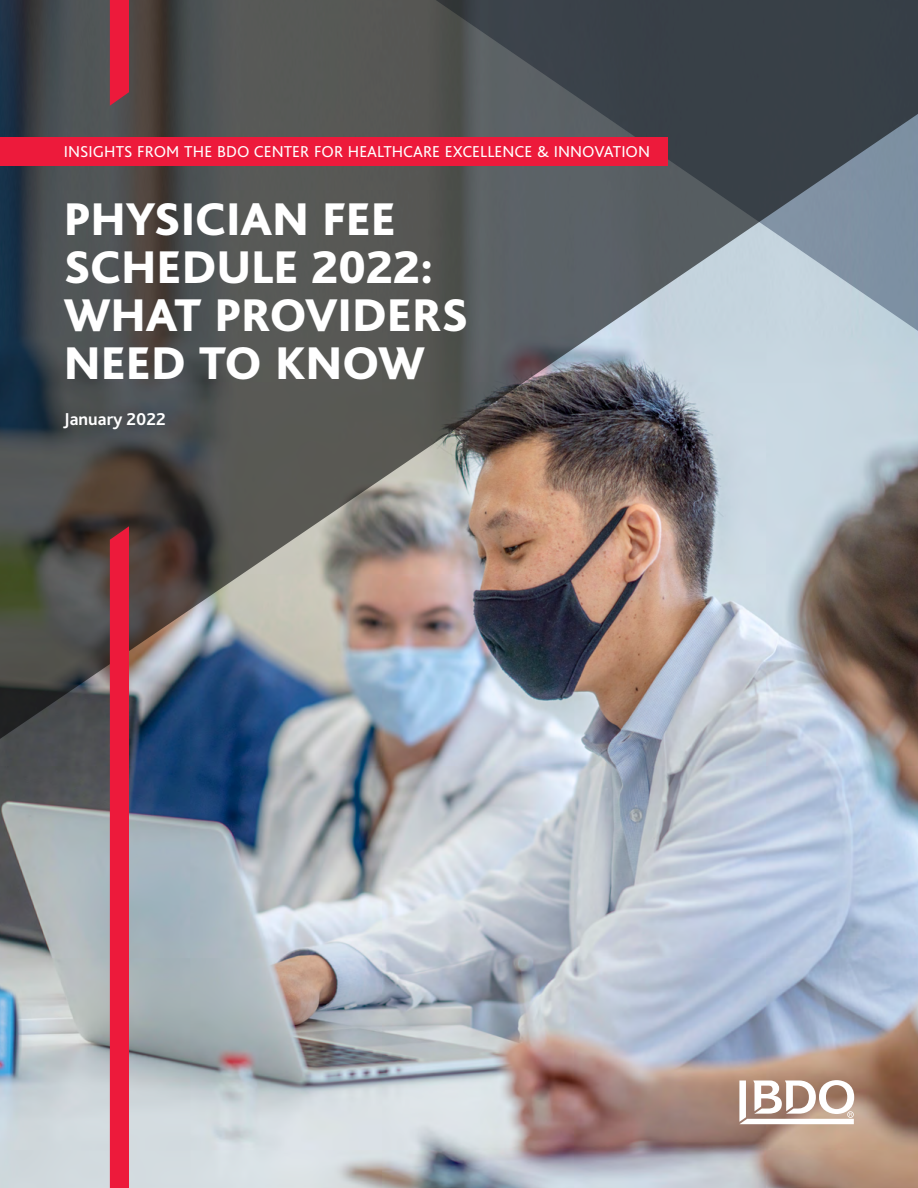
<style>
.page{position:relative;width:918px;height:1188px;background:#fff}
.page>*{position:absolute;margin:0;border:0;box-sizing:border-box;transform-origin:0 0}
.t1{font:800 48px/48px "Bliss Pro";letter-spacing:-.005em;color:#fff}
.t2{font:700 18px "Bliss Pro";color:#fff}
.t3{font:16.5px "Bliss Pro";color:#fff}
</style>
<div class="page">
<img style="left:0;top:748px;width:918px;height:440px">
<img style="left:0;top:0;width:918px;height:748px">
<svg style="left:417px;top:0;width:501px;height:340px;background:#5d666d"></svg>
<div style="left:110px;top:526px;width:19px;height:662px;background:#ed1a3b"></div>
<div style="left:0;top:138px;width:667px;height:28px;background:#ed1a3b"></div>
<svg style="left:110px;top:0;width:19px;height:106px;background:#e21d3c"></svg>
<svg style="left:739px;top:1080px;width:115px;height:44px"></svg>
<p class="t3" style="left:64px;top:142px;width:588px">INSIGHTS FROM THE BDO CENTER FOR HEALTHCARE EXCELLENCE &amp; INNOVATION</p>
<h1 class="t1" style="left:64px;top:194px;width:406px">PHYSICIAN FEE<br>SCHEDULE 2022:<br>WHAT PROVIDERS<br>NEED TO KNOW</h1>
<p class="t2" style="left:64px;top:408px;width:103px">January 2022</p>
</div>
